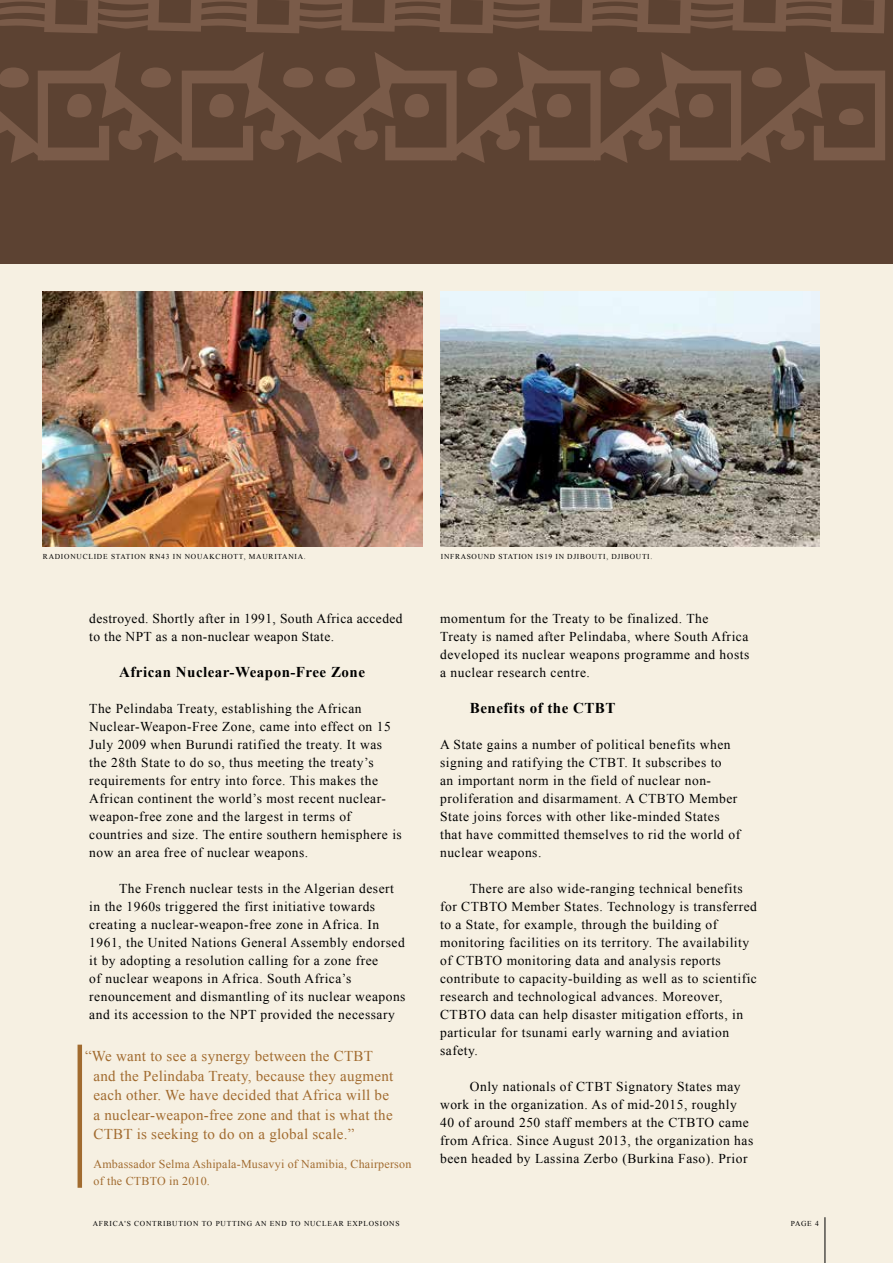
<style>
.page{position:relative;width:893px;height:1263px;background:#f6f0e2}
.page>*{position:absolute;margin:0;border:0;box-sizing:border-box;transform-origin:0 0}
.t1{font:15px/19.5px "Times New Roman";letter-spacing:.02em;color:#a16b2f}
.t2{font:700 15px "Times New Roman";letter-spacing:.03em;color:#000}
.t3{font:13.5px/18px "Times New Roman";letter-spacing:.035em;color:#000}
.t4{font:12px/16.5px "Times New Roman";letter-spacing:.02em;color:#a16b2f}
.t5{font:7.5px "Times New Roman";letter-spacing:.1em;color:#000}
</style>
<div class="page">
<hr style="left:825px;top:1217px;width:1px;height:46px;background:#000">
<div style="left:0;top:0;width:893px;height:264px;background:#5c4232"></div>
<svg style="left:0;top:52px;width:885px;height:111px"></svg>
<svg style="left:0;top:0;width:885px;height:33px"></svg>
<img style="left:43px;top:291px;width:379px;height:256px">
<img style="left:440px;top:291px;width:380px;height:256px">
<hr style="left:78px;top:1045px;width:4px;height:143px;background:#a16b2f">
<p class="t5" style="left:43px;top:551px;width:264px">RADIONUCLIDE STATION RN43 IN NOUAKCHOTT, MAURITANIA.</p>
<p class="t5" style="left:441px;top:551px;width:213px">INFRASOUND STATION IS19 IN DJIBOUTI, DJIBOUTI.</p>
<p class="t3" style="left:89px;top:609px;width:315px">destroyed. Shortly after in 1991, South Africa acceded to the NPT as a non-nuclear weapon State.</p>
<p class="t2" style="left:119px;top:662px;width:247px">African Nuclear-Weapon-Free Zone</p>
<p class="t3" style="left:89px;top:699px;width:314px">The Pelindaba Treaty, establishing the African Nuclear-Weapon-Free Zone, came into effect on 15<br>July 2009 when Burundi ratified the treaty. It was the 28th State to do so, thus meeting the treaty’s requirements for entry into force. This makes the African continent the world’s most recent nuclear&shy;weapon-free zone and the largest in terms of countries and size. The entire southern hemisphere is now an area free of nuclear weapons.</p>
<p class="t3" style="left:89px;top:879px;width:318px;text-indent:30px">The French nuclear tests in the Algerian desert in the 1960s triggered the first initiative towards creating a nuclear-weapon-free zone in Africa. In 1961, the United Nations General Assembly endorsed it by adopting a resolution calling for a zone free<br>of nuclear weapons in Africa. South Africa’s renouncement and dismantling of its nuclear weapons and its accession to the NPT provided the necessary</p>
<p class="t1" style="left:94px;top:1046px;width:301px;text-indent:-9px">“We want to see a synergy between the CTBT and the Pelindaba Treaty, because they augment each other. We have decided that Africa will be a nuclear-weapon-free zone and that is what the CTBT is seeking to do on a global scale.”</p>
<p class="t4" style="left:94px;top:1156px;width:319px">Ambassador Selma Ashipala-Musavyi of Namibia, Chairperson of the CTBTO in 2010.</p>
<p class="t3" style="left:440px;top:609px;width:311px">momentum for the Treaty to be finalized. The<br>Treaty is named after Pelindaba, where South Africa developed its nuclear weapons programme and hosts a nuclear research centre.</p>
<p class="t2" style="left:470px;top:698px;width:147px">Benefits of the CTBT</p>
<p class="t3" style="left:440px;top:735px;width:302px">A State gains a number of political benefits when signing and ratifying the CTBT. It subscribes to<br>an important norm in the field of nuclear non&shy;proliferation and disarmament. A CTBTO Member State joins forces with other like-minded States that have committed themselves to rid the world of nuclear weapons.</p>
<p class="t3" style="left:440px;top:879px;width:318px;text-indent:30px">There are also wide-ranging technical benefits for CTBTO Member States. Technology is transferred to a State, for example, through the building of monitoring facilities on its territory. The availability of CTBTO monitoring data and analysis reports contribute to capacity-building as well as to scientific research and technological advances. Moreover, CTBTO data can help disaster mitigation efforts, in particular for tsunami early warning and aviation safety.</p>
<p class="t3" style="left:440px;top:1077px;width:315px;text-indent:30px">Only nationals of CTBT Signatory States may work in the organization. As of mid-2015, roughly 40 of around 250 staff members at the CTBTO came from Africa. Since August 2013, the organization has been headed by Lassina Zerbo (Burkina Faso). Prior</p>
<p class="t5" style="left:93px;top:1219px;width:308px">AFRICA'S CONTRIBUTION TO PUTTING AN END TO NUCLEAR EXPLOSIONS</p>
<p class="t5" style="left:791px;top:1219px;width:30px">PAGE 4</p>
</div>
